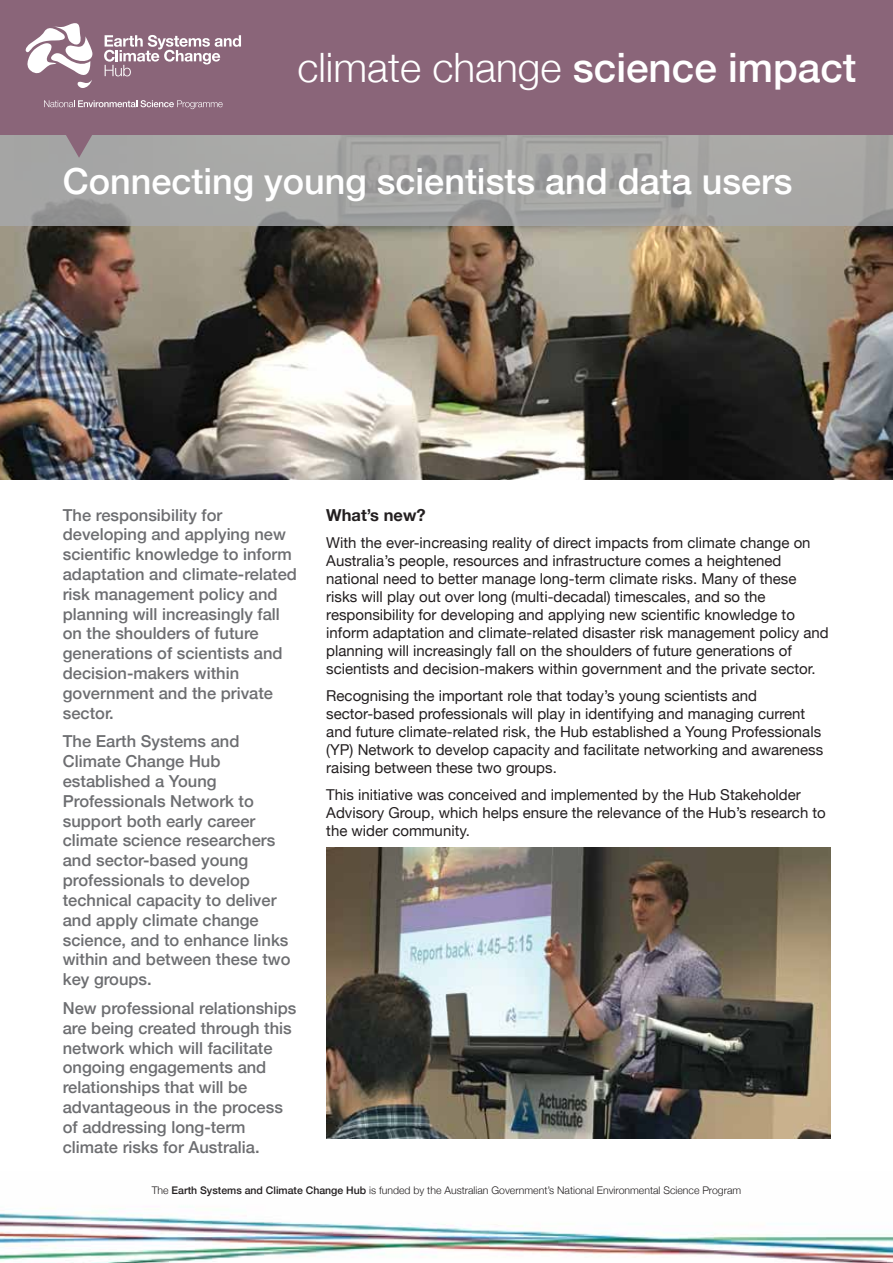
<style>
.page{position:relative;width:893px;height:1263px;background:#fff}
.page>*{position:absolute;margin:0;border:0;box-sizing:border-box;transform-origin:0 0}
.t1{font:300 40.5px "Helvetica Neue";color:#fff}
.t2{font:500 36px "Helvetica Neue";color:#fff}
.t3{font:500 16.5px/19.8px "Helvetica Neue";color:#6d6e71}
.t4{font:700 16.5px "Helvetica Neue";color:#231f20}
.t5{font:15px/18px "Helvetica Neue";color:#231f20}
.t6{font:300 10.5px "Helvetica Neue";color:#231f20}
.s1{font-weight:500}
</style>
<div class="page">
<img style="left:0;top:1208px;width:893px;height:55px">
<img style="left:0;top:226px;width:893px;height:254px">
<div style="left:0;top:0;width:893px;height:135px;background:#8a6579"></div>
<svg style="left:0;top:135px;width:893px;height:91px;background:#a3a3a2"></svg>
<svg style="left:44px;top:100px;width:179px;height:58px"></svg>
<svg style="left:26px;top:23px;width:67px;height:65px"></svg>
<svg style="left:104px;top:35px;width:137px;height:41px"></svg>
<img style="left:326px;top:847px;width:504px;height:291px">
<h1 class="t1" style="left:297px;top:43px;width:560px">climate change <span class="s1">science impact</span></h1>
<h2 class="t2" style="left:63px;top:153px;width:731px">Connecting young scientists and data users</h2>
<p class="t3" style="left:63px;top:503px;width:236px">The responsibility for developing and applying new scientific knowledge to inform adaptation and climate-related risk management policy and planning will increasingly fall on the shoulders of future generations of scientists and decision-makers within government and the private sector.</p>
<p class="t3" style="left:63px;top:730px;width:229px">The Earth Systems and<br>Climate Change Hub established a Young<br>Professionals Network to support both early career climate science researchers and sector-based young professionals to develop technical capacity to deliver and apply climate change science, and to enhance links within and between these two key groups.</p>
<p class="t3" style="left:63px;top:997px;width:235px">New professional relationships are being created through this network which will facilitate ongoing engagements and relationships that will be advantageous in the process of addressing long-term climate risks for Australia.</p>
<p class="t4" style="left:326px;top:502px;width:101px">What’s new?</p>
<p class="t5" style="left:326px;top:534px;width:504px">With the ever-increasing reality of direct impacts from climate change on Australia’s people, resources and infrastructure comes a heightened national need to better manage long-term climate risks. Many of these risks will play out over long (multi-decadal) timescales, and so the responsibility for developing and applying new scientific knowledge to inform adaptation and climate-related disaster risk management policy and planning will increasingly fall on the shoulders of future generations of scientists and decision-makers within government and the private sector.</p>
<p class="t5" style="left:326px;top:687px;width:498px">Recognising the important role that today’s young scientists and sector-based professionals will play in identifying and managing current and future climate-related risk, the Hub established a Young Professionals (YP) Network to develop capacity and facilitate networking and awareness raising between these two groups.</p>
<p class="t5" style="left:326px;top:786px;width:501px">This initiative was conceived and implemented by the Hub Stakeholder<br>Advisory Group, which helps ensure the relevance of the Hub’s research to the wider community.</p>
<p class="t6" style="left:152px;top:1184px;width:591px">The <span class="s1">Earth Systems and Climate Change Hub</span> is funded by the Australian Government’s National Environmental Science Program</p>
</div>
